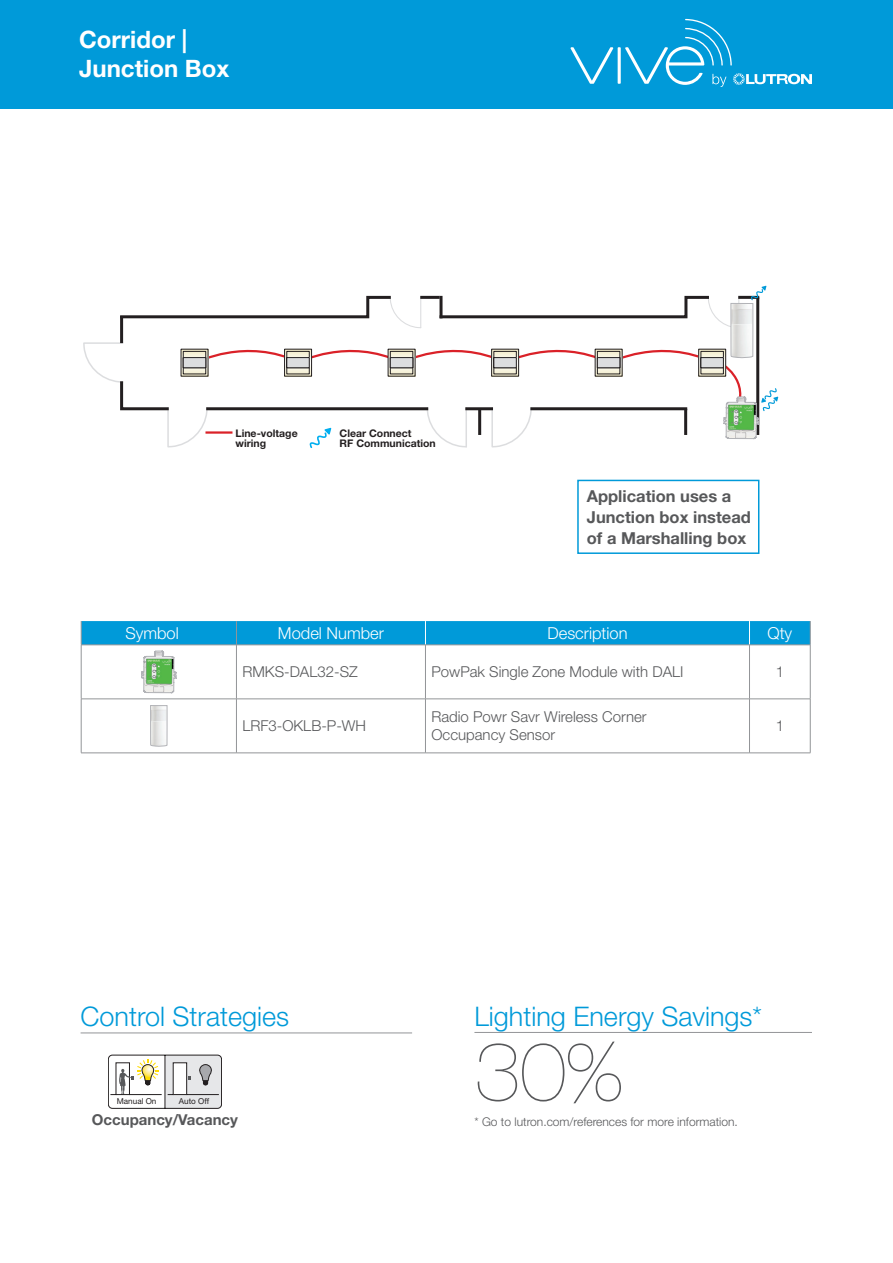
<style>
.page{position:relative;width:893px;height:1263px;background:#fff}
.page>*{position:absolute;margin:0;border:0;box-sizing:border-box;transform-origin:0 0}
.t1{font:200 82.5px "Helvetica Neue LT Std";color:#57585a}
.t2{font:300 27px "Helvetica Neue LT Std";color:#009ad9}
.t3{font:700 24px/28.8px "Helvetica Neue LT Std";color:#fff}
.t4{font:700 16.5px/21px "Helvetica Neue LT Std";color:#57585a}
.t5{font:300 16.5px "Helvetica Neue LT Std";color:#fff}
.t6{font:300 15px "Helvetica Neue LT Std";color:#57585a}
.t7{font:700 15px "Helvetica Neue LT Std";color:#57585a}
.t8{font:300 12px "Helvetica Neue LT Std";color:#57585a}
.t9{font:700 10.5px/10.5px "Helvetica Neue LT Std";color:#231f20}
.t10{font:8.1px "Helvetica Neue LT Std";color:#231f20}
</style>
<div class="page">
<div style="left:0;top:0;width:893px;height:108px;background:#009ad9"></div>
<hr style="left:618px;top:47px;width:3px;height:37px;background:#fff">
<svg style="left:570px;top:47px;width:43px;height:37px"></svg>
<svg style="left:625px;top:19px;width:187px;height:68px"></svg>
<hr style="left:474px;top:1032px;width:338px;height:1px;background:#939598">
<hr style="left:81px;top:1033px;width:331px;height:1px;background:#939598">
<svg style="left:108px;top:1055px;width:114px;height:54px"></svg>
<hr style="left:81px;top:645px;width:155px;height:1px;background:#939598">
<hr style="left:236px;top:645px;width:189px;height:1px;background:#939598">
<hr style="left:425px;top:645px;width:324px;height:1px;background:#939598">
<hr style="left:749px;top:645px;width:61px;height:1px;background:#939598">
<hr style="left:81px;top:699px;width:155px;height:1px;background:#939598">
<hr style="left:236px;top:699px;width:189px;height:1px;background:#939598">
<hr style="left:425px;top:699px;width:324px;height:1px;background:#939598">
<hr style="left:749px;top:699px;width:61px;height:1px;background:#939598">
<hr style="left:81px;top:753px;width:155px;height:1px;background:#939598">
<hr style="left:236px;top:753px;width:189px;height:1px;background:#939598">
<hr style="left:425px;top:753px;width:324px;height:1px;background:#939598">
<hr style="left:749px;top:753px;width:61px;height:1px;background:#939598">
<hr style="left:236px;top:645px;width:1px;height:54px;background:#939598">
<hr style="left:425px;top:645px;width:1px;height:54px;background:#939598">
<hr style="left:749px;top:645px;width:1px;height:54px;background:#939598">
<hr style="left:810px;top:645px;width:1px;height:54px;background:#939598">
<hr style="left:236px;top:699px;width:1px;height:54px;background:#939598">
<hr style="left:425px;top:699px;width:1px;height:54px;background:#939598">
<hr style="left:749px;top:699px;width:1px;height:54px;background:#939598">
<hr style="left:810px;top:699px;width:1px;height:54px;background:#939598">
<hr style="left:81px;top:645px;width:1px;height:54px;background:#939598">
<hr style="left:81px;top:699px;width:1px;height:54px;background:#939598">
<svg style="left:81px;top:621px;width:730px;height:24px;background:#069ad7"></svg>
<svg style="left:141px;top:651px;width:35px;height:42px"></svg>
<svg style="left:150px;top:705px;width:18px;height:42px"></svg>
<svg style="left:83px;top:286px;width:695px;height:268px"></svg>
<div style="left:577px;top:480px;width:182px;height:74px;border:2px solid #009ad9"></div>
<h3 class="t3" style="left:79px;top:25px;width:152px">Corridor |<br>Junction Box</h3>
<p class="t5" style="left:125px;top:623px;width:55px">Symbol</p>
<p class="t9" style="left:235px;top:427px;width:64px">Line-voltage wiring</p>
<p class="t9" style="left:340px;top:427px;width:98px">Clear Connect<br>RF Communication</p>
<p class="t4" style="left:587px;top:485px;width:166px">Application uses a<br>Junction box instead of a Marshalling box</p>
<p class="t5" style="left:278px;top:623px;width:108px">Model Number</p>
<p class="t6" style="left:242px;top:663px;width:117px">RMKS-DAL32-SZ</p>
<p class="t5" style="left:547px;top:623px;width:82px">Description</p>
<p class="t6" style="left:431px;top:663px;width:254px">PowPak Single Zone Module with DALI</p>
<p class="t5" style="left:767px;top:623px;width:26px">Qty</p>
<p class="t6" style="left:776px;top:663px;width:10px">1</p>
<p class="t6" style="left:431px;top:708px;width:217px">Radio Powr Savr Wireless Corner</p>
<p class="t6" style="left:242px;top:717px;width:125px">LRF3-OKLB P- -WH</p>
<p class="t6" style="left:776px;top:717px;width:10px">1</p>
<p class="t6" style="left:431px;top:726px;width:125px">Occupancy Sensor</p>
<h2 class="t2" style="left:81px;top:1000px;width:210px">Control Strategies</h2>
<p class="t10" style="left:117px;top:1096px;width:41px">Manual On</p>
<p class="t7" style="left:92px;top:1111px;width:148px">Occupancy/Vacancy</p>
<p class="t10" style="left:179px;top:1096px;width:32px">Auto Off</p>
<h2 class="t2" style="left:474px;top:999px;width:289px">Lighting Energy Savings*</h2>
<h1 class="t1" style="left:474px;top:1024px;width:150px">30%</h1>
<p class="t8" style="left:474px;top:1114px;width:265px">* Go to lutron.com/references for more information.</p>
</div>
